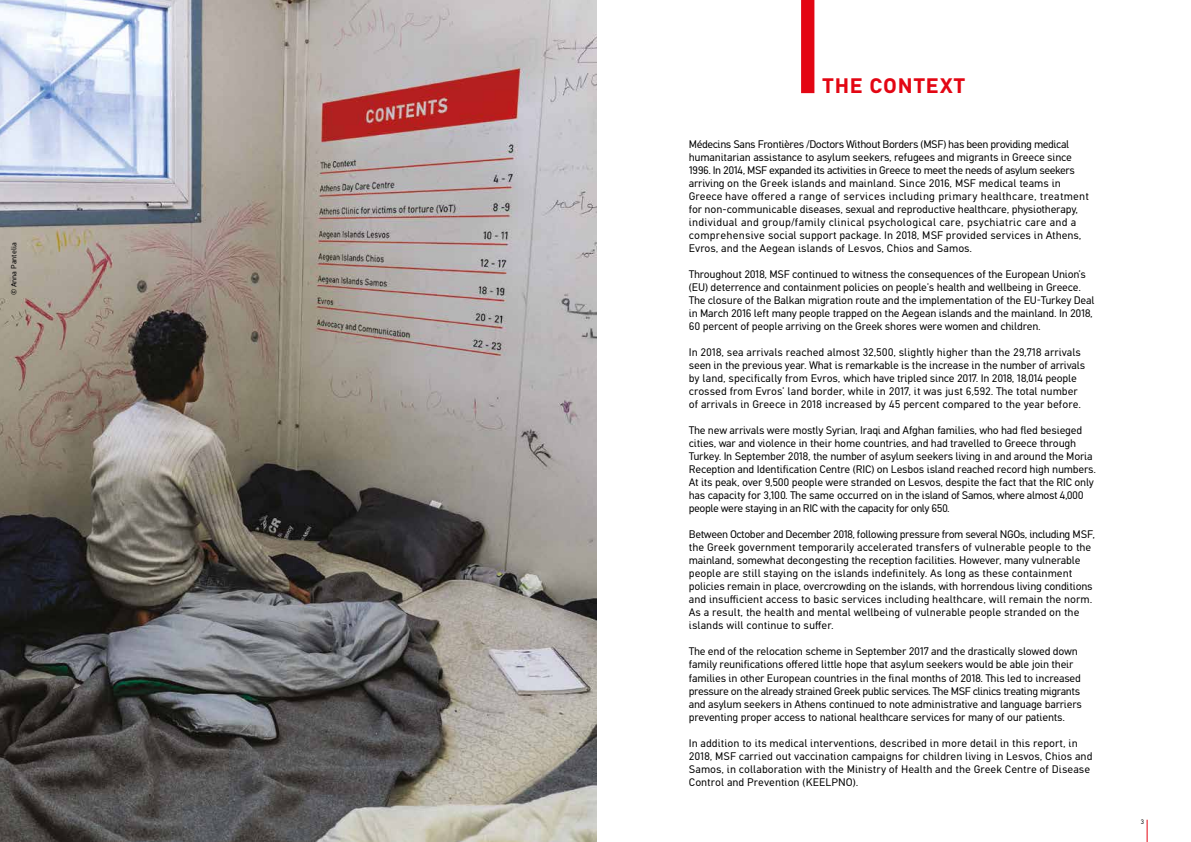
<style>
.page{position:relative;width:1191px;height:842px;background:#fff}
.page>*{position:absolute;margin:0;border:0;box-sizing:border-box;transform-origin:0 0}
.t1{font:700 21px "CFDIN Std";letter-spacing:.035em;color:#e30613}
.t2{font:11px/13px "CFDIN Std";letter-spacing:-.02em;color:#000}
.t3{font:11px/13px "CFDIN Std";color:#000}
.t4{font:7.5px "CFDIN Std";color:#000}
.t5{font:6.5px "CFDIN Std";color:#000}
</style>
<div class="page">
<svg style="left:1146px;top:820px;width:1px;height:22px"></svg>
<svg style="left:801px;top:0;width:13px;height:93px"></svg>
<img style="left:0;top:0;width:596px;height:842px">
<p class="t4" style="left:10px;top:295px;width:55px;rotate:-90deg">© Anna Pantelia</p>
<h1 class="t1" style="left:822px;top:74px;width:145px">THE CONTEXT</h1>
<p class="t2" style="left:689px;top:138px;width:402px">Médecins Sans Frontières /Doctors Without Borders (MSF) has been providing medical humanitarian assistance to asylum seekers, refugees and migrants in Greece since 1996. In 2014, MSF expanded its activities in Greece to meet the needs of asylum seekers arriving on the Greek islands and mainland. Since 2016, MSF medical teams in Greece have offered a range of services including primary healthcare, treatment for non-communicable diseases, sexual and reproductive healthcare, physiotherapy, individual and group/family clinical psychological care, psychiatric care and a comprehensive social support package. In 2018, MSF provided services in Athens, Evros, and the Aegean islands of Lesvos, Chios and Samos.</p>
<p class="t2" style="left:689px;top:268px;width:407px">Throughout 2018, MSF continued to witness the consequences of the European Union’s (EU) deterrence and containment policies on people’s health and wellbeing in Greece.<br>The closure of the Balkan migration route and the implementation of the EU−Turkey Deal in March 2016 left many people trapped on the Aegean islands and the mainland. In 2018, 60 percent of people arriving on the Greek shores were women and children.</p>
<p class="t3" style="left:689px;top:346px;width:398px">In 2018, sea arrivals reached almost 32,500, slightly higher than the 29,718 arrivals seen in the previous year. What is remarkable is the increase in the number of arrivals by land, specifically from Evros, which have tripled since 2017. In 2018, 18,014 people crossed from Evros’ land border, while in 2017, it was just 6,592. The total number of arrivals in Greece in 2018 increased by 45 percent compared to the year before.</p>
<p class="t2" style="left:689px;top:424px;width:408px">The new arrivals were mostly Syrian, Iraqi and Afghan families, who had fled besieged cities, war and violence in their home countries, and had travelled to Greece through Turkey. In September 2018, the number of asylum seekers living in and around the Moria Reception and Identification Centre (RIC) on Lesbos island reached record high numbers.<br>At its peak, over 9,500 people were stranded on Lesvos, despite the fact that the RIC only has capacity for 3,100. The same occurred on in the island of Samos, where almost 4,000 people were staying in an RIC with the capacity for only 650.</p>
<p class="t3" style="left:689px;top:528px;width:408px">Between October and December 2018, following pressure from several NGOs, including MSF, the Greek government temporarily accelerated transfers of vulnerable people to the mainland, somewhat decongesting the reception facilities. However, many vulnerable people are still staying on the islands indefinitely. As long as these containment policies remain in place, overcrowding on the islands, with horrendous living conditions and insufficient access to basic services including healthcare, will remain the norm.<br>As a result, the health and mental wellbeing of vulnerable people stranded on the islands will continue to suffer.</p>
<p class="t2" style="left:689px;top:645px;width:395px">The end of the relocation scheme in September 2017 and the drastically slowed down family reunifications offered little hope that asylum seekers would be able join their families in other European countries in the final months of 2018. This led to increased pressure on the already strained Greek public services. The MSF clinics treating migrants and asylum seekers in Athens continued to note administrative and language barriers preventing proper access to national healthcare services for many of our patients.</p>
<p class="t3" style="left:689px;top:736px;width:405px">In addition to its medical interventions, described in more detail in this report, in 2018, MSF carried out vaccination campaigns for children living in Lesvos, Chios and Samos, in collaboration with the Ministry of Health and the Greek Centre of Disease Control and Prevention (KEELPNO).</p>
<p class="t5" style="left:1140px;top:818px;width:5px">3</p>
</div>
